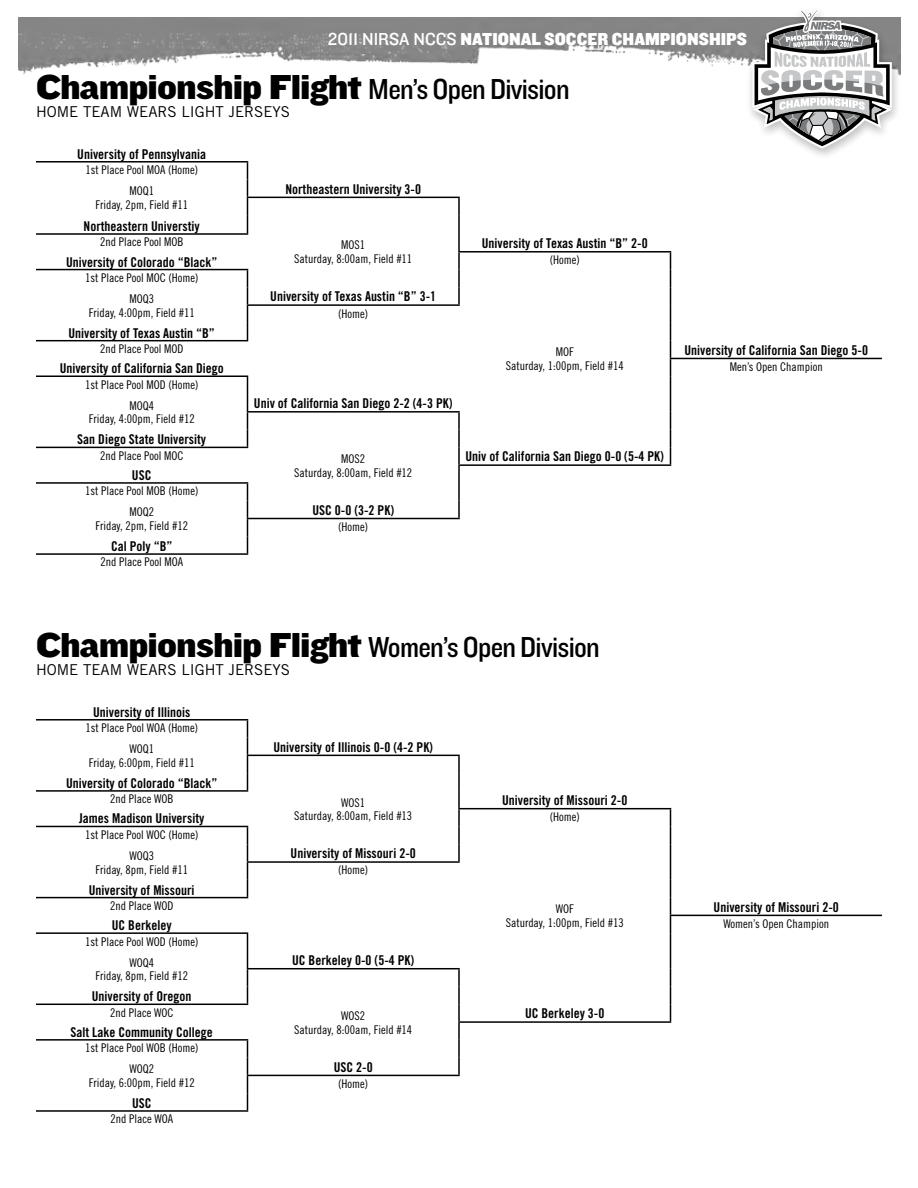
<style>
.page{position:relative;width:918px;height:1188px;background:#fff}
.page>*{position:absolute;margin:0;border:0;box-sizing:border-box;transform-origin:0 0}
.t1{font:36px "Knockout HTF72 Full Cruiserwt";letter-spacing:-.025em;color:#000}
.t2{font:30px "Knockout HTF30 Junior Welterwt";letter-spacing:-.025em;color:#000}
.t3{font:18px "Knockout HTF71 Full Middlewt";color:#fff}
.t4{font:15px "Trade Gothic";color:#000}
.t5{font:13.5px "Trade Gothic Bold Cond Twenty";color:#000}
.t6{font:12px/13.5px "Trade Gothic Cond Eighteen";color:#000;text-align:center}
.s1{font-family:"Knockout HTF31 Junior Middlewt"}
.s2{font-family:"Knockout HTF30 Junior Welterwt";font-size:30px}
.s3{font-family:"Knockout HTF72 Full Cruiserwt";font-size:36px}
</style>
<div class="page">
<img style="left:18px;top:18px;width:727px;height:57px">
<hr style="left:36px;top:161px;width:212px;height:2px;background:#000">
<hr style="left:36px;top:269px;width:212px;height:1px;background:#000">
<hr style="left:36px;top:376px;width:212px;height:1px;background:#000">
<hr style="left:36px;top:482px;width:212px;height:2px;background:#000">
<svg style="left:247px;top:163px;width:1px;height:70px"></svg>
<hr style="left:36px;top:233px;width:212px;height:2px;background:#000">
<svg style="left:247px;top:270px;width:1px;height:70px"></svg>
<hr style="left:36px;top:340px;width:212px;height:1px;background:#000">
<svg style="left:247px;top:377px;width:1px;height:70px"></svg>
<hr style="left:36px;top:447px;width:212px;height:1px;background:#000">
<svg style="left:247px;top:484px;width:1px;height:69px"></svg>
<hr style="left:36px;top:553px;width:212px;height:2px;background:#000">
<hr style="left:247px;top:197px;width:213px;height:1px;background:#000">
<hr style="left:247px;top:411px;width:213px;height:2px;background:#000">
<hr style="left:247px;top:304px;width:213px;height:2px;background:#000">
<hr style="left:247px;top:518px;width:213px;height:1px;background:#000">
<svg style="left:458px;top:198px;width:2px;height:106px"></svg>
<svg style="left:458px;top:413px;width:2px;height:105px"></svg>
<hr style="left:458px;top:251px;width:213px;height:2px;background:#000">
<hr style="left:670px;top:358px;width:212px;height:1px;background:#000">
<svg style="left:670px;top:253px;width:1px;height:211px"></svg>
<hr style="left:458px;top:464px;width:213px;height:2px;background:#000">
<hr style="left:36px;top:719px;width:212px;height:2px;background:#000">
<hr style="left:36px;top:826px;width:212px;height:1px;background:#000">
<hr style="left:36px;top:932px;width:212px;height:2px;background:#000">
<hr style="left:36px;top:1039px;width:212px;height:2px;background:#000">
<svg style="left:247px;top:721px;width:1px;height:69px"></svg>
<hr style="left:36px;top:790px;width:212px;height:2px;background:#000">
<svg style="left:247px;top:827px;width:1px;height:70px"></svg>
<hr style="left:36px;top:897px;width:212px;height:1px;background:#000">
<svg style="left:247px;top:934px;width:1px;height:70px"></svg>
<hr style="left:36px;top:1004px;width:212px;height:1px;background:#000">
<svg style="left:247px;top:1041px;width:1px;height:69px"></svg>
<hr style="left:36px;top:1110px;width:212px;height:2px;background:#000">
<hr style="left:247px;top:755px;width:213px;height:1px;background:#000">
<hr style="left:247px;top:968px;width:213px;height:1px;background:#000">
<hr style="left:247px;top:861px;width:213px;height:2px;background:#000">
<hr style="left:247px;top:1075px;width:213px;height:1px;background:#000">
<svg style="left:458px;top:756px;width:2px;height:105px"></svg>
<svg style="left:458px;top:969px;width:2px;height:106px"></svg>
<hr style="left:458px;top:808px;width:213px;height:1px;background:#000">
<hr style="left:670px;top:915px;width:212px;height:1px;background:#000">
<svg style="left:670px;top:809px;width:1px;height:212px"></svg>
<hr style="left:458px;top:1021px;width:213px;height:2px;background:#000">
<div style="left:745px;top:6px;width:157px;height:155px;background:#000;opacity:.25"></div>
<svg style="left:752px;top:9px;width:140px;height:140px"></svg>
<h3 class="t3" style="left:328px;top:29px;width:421px"><span class="s1">2011 NIRSA NCCS</span> NATIONAL SOCCER CHAMPIONSHIPS</h3>
<h1 class="t1" style="left:36px;top:67px;width:535px">Championship Flight <span class="s2">Men’s Open Division</span></h1>
<p class="t4" style="left:36px;top:103px;width:256px">HOME TEAM WEARS LIGHT JERSEYS</p>
<p class="t5" style="left:77px;top:146px;width:130px">University of Pennsylvania</p>
<p class="t6" style="left:85px;top:159px;width:114px;line-height:21.1px">1st Place Pool MOA (Home)<br>MOQ1</p>
<p class="t6" style="left:95px;top:198px;width:94px">Friday, 2pm, Field #11</p>
<p class="t5" style="left:84px;top:218px;width:118px">Northeastern Universtiy</p>
<p class="t5" style="left:285px;top:181px;width:137px">Northeastern University 3-0</p>
<p class="t6" style="left:100px;top:235px;width:85px">2nd Place Pool MOB</p>
<p class="t5" style="left:482px;top:235px;width:167px">University of Texas Austin “B” 2-0</p>
<p class="t5" style="left:66px;top:254px;width:153px">University of Colorado “Black”</p>
<p class="t6" style="left:550px;top:253px;width:32px">(Home)</p>
<p class="t6" style="left:85px;top:271px;width:115px">1st Place Pool MOC (Home)</p>
<p class="t6" style="left:294px;top:238px;width:120px">MOS1<br>Saturday, 8:00am, Field #11</p>
<p class="t6" style="left:89px;top:292px;width:108px">MOQ3<br>Friday, 4:00pm, Field #11</p>
<p class="t5" style="left:270px;top:288px;width:167px">University of Texas Austin “B” 3-1</p>
<p class="t6" style="left:338px;top:306px;width:32px">(Home)</p>
<p class="t5" style="left:69px;top:325px;width:148px">University of Texas Austin “B”</p>
<p class="t6" style="left:100px;top:342px;width:85px">2nd Place Pool MOD</p>
<p class="t5" style="left:684px;top:342px;width:185px">University of California San Diego 5-0</p>
<p class="t5" style="left:60px;top:360px;width:166px">University of California San Diego</p>
<p class="t6" style="left:730px;top:360px;width:95px">Men’s Open Champion</p>
<p class="t6" style="left:85px;top:374px;width:115px;line-height:21.1px">1st Place Pool MOD (Home)<br>MOQ4</p>
<p class="t6" style="left:89px;top:412px;width:108px">Friday, 4:00pm, Field #12</p>
<p class="t6" style="left:506px;top:345px;width:120px">MOF<br>Saturday, 1:00pm, Field #14</p>
<p class="t5" style="left:254px;top:395px;width:200px">Univ of California San Diego 2-2 (4-3 PK)</p>
<p class="t5" style="left:77px;top:431px;width:130px">San Diego State University</p>
<p class="t6" style="left:100px;top:449px;width:85px">2nd Place Pool MOC</p>
<p class="t5" style="left:465px;top:448px;width:200px">Univ of California San Diego 0-0 (5-4 PK)</p>
<p class="t5" style="left:132px;top:467px;width:7px">USC</p>
<p class="t6" style="left:85px;top:480px;width:115px;line-height:21.1px">1st Place Pool MOB (Home)<br>MOQ2</p>
<p class="t6" style="left:95px;top:519px;width:94px">Friday, 2pm, Field #12</p>
<p class="t6" style="left:294px;top:452px;width:120px">MOS2<br>Saturday, 8:00am, Field #12</p>
<p class="t5" style="left:312px;top:502px;width:83px">USC 0-0 (3-2 PK)</p>
<p class="t6" style="left:338px;top:520px;width:32px">(Home)</p>
<p class="t5" style="left:111px;top:538px;width:63px">Cal Poly “B”</p>
<p class="t6" style="left:100px;top:555px;width:84px">2nd Place Pool MOA</p>
<h2 class="t2" style="left:36px;top:631px;width:565px"><span class="s3">Championship Flight</span> Women’s Open Division</h2>
<p class="t4" style="left:36px;top:661px;width:256px">HOME TEAM WEARS LIGHT JERSEYS</p>
<p class="t5" style="left:93px;top:704px;width:99px">University of Illinois</p>
<p class="t6" style="left:85px;top:717px;width:114px;line-height:21.1px">1st Place Pool WOA (Home)<br>WOQ1</p>
<p class="t6" style="left:89px;top:756px;width:108px">Friday, 6:00pm, Field #11</p>
<p class="t5" style="left:66px;top:775px;width:153px">University of Colorado “Black”</p>
<p class="t5" style="left:273px;top:739px;width:161px">University of Illinois 0-0 (4-2 PK)</p>
<p class="t6" style="left:110px;top:792px;width:65px">2nd Place WOB</p>
<p class="t5" style="left:502px;top:792px;width:127px">University of Missouri 2-0</p>
<p class="t5" style="left:79px;top:810px;width:127px">James Madison University</p>
<p class="t6" style="left:550px;top:810px;width:32px">(Home)</p>
<p class="t6" style="left:85px;top:828px;width:115px">1st Place Pool WOC (Home)</p>
<p class="t6" style="left:294px;top:795px;width:120px">WOS1<br>Saturday, 8:00am, Field #13</p>
<p class="t6" style="left:95px;top:849px;width:94px">WOQ3<br>Friday, 8pm, Field #11</p>
<p class="t5" style="left:291px;top:845px;width:127px">University of Missouri 2-0</p>
<p class="t6" style="left:338px;top:863px;width:32px">(Home)</p>
<p class="t5" style="left:89px;top:882px;width:107px">University of Missouri</p>
<p class="t6" style="left:110px;top:899px;width:65px">2nd Place WOD</p>
<p class="t5" style="left:714px;top:899px;width:127px">University of Missouri 2-0</p>
<p class="t5" style="left:112px;top:917px;width:61px">UC Berkeley</p>
<p class="t6" style="left:723px;top:917px;width:107px">Women’s Open Champion</p>
<p class="t6" style="left:85px;top:931px;width:115px;line-height:21.1px">1st Place Pool WOD (Home)<br>WOQ4</p>
<p class="t6" style="left:95px;top:969px;width:94px">Friday, 8pm, Field #12</p>
<p class="t6" style="left:506px;top:902px;width:120px">WOF<br>Saturday, 1:00pm, Field #13</p>
<p class="t5" style="left:292px;top:952px;width:124px">UC Berkeley 0-0 (5-4 PK)</p>
<p class="t5" style="left:92px;top:988px;width:101px">University of Oregon</p>
<p class="t6" style="left:110px;top:1006px;width:65px">2nd Place WOC</p>
<p class="t5" style="left:525px;top:1005px;width:81px">UC Berkeley 3-0</p>
<p class="t5" style="left:71px;top:1024px;width:144px">Salt Lake Community College</p>
<p class="t6" style="left:85px;top:1037px;width:115px;line-height:21.1px">1st Place Pool WOB (Home)<br>WOQ2</p>
<p class="t6" style="left:89px;top:1076px;width:108px">Friday, 6:00pm, Field #12</p>
<p class="t6" style="left:294px;top:1009px;width:120px">WOS2<br>Saturday, 8:00am, Field #14</p>
<p class="t5" style="left:334px;top:1059px;width:40px">USC 2-0</p>
<p class="t6" style="left:338px;top:1077px;width:32px">(Home)</p>
<p class="t5" style="left:132px;top:1095px;width:7px">USC</p>
<p class="t6" style="left:110px;top:1112px;width:64px">2nd Place WOA</p>
</div>
